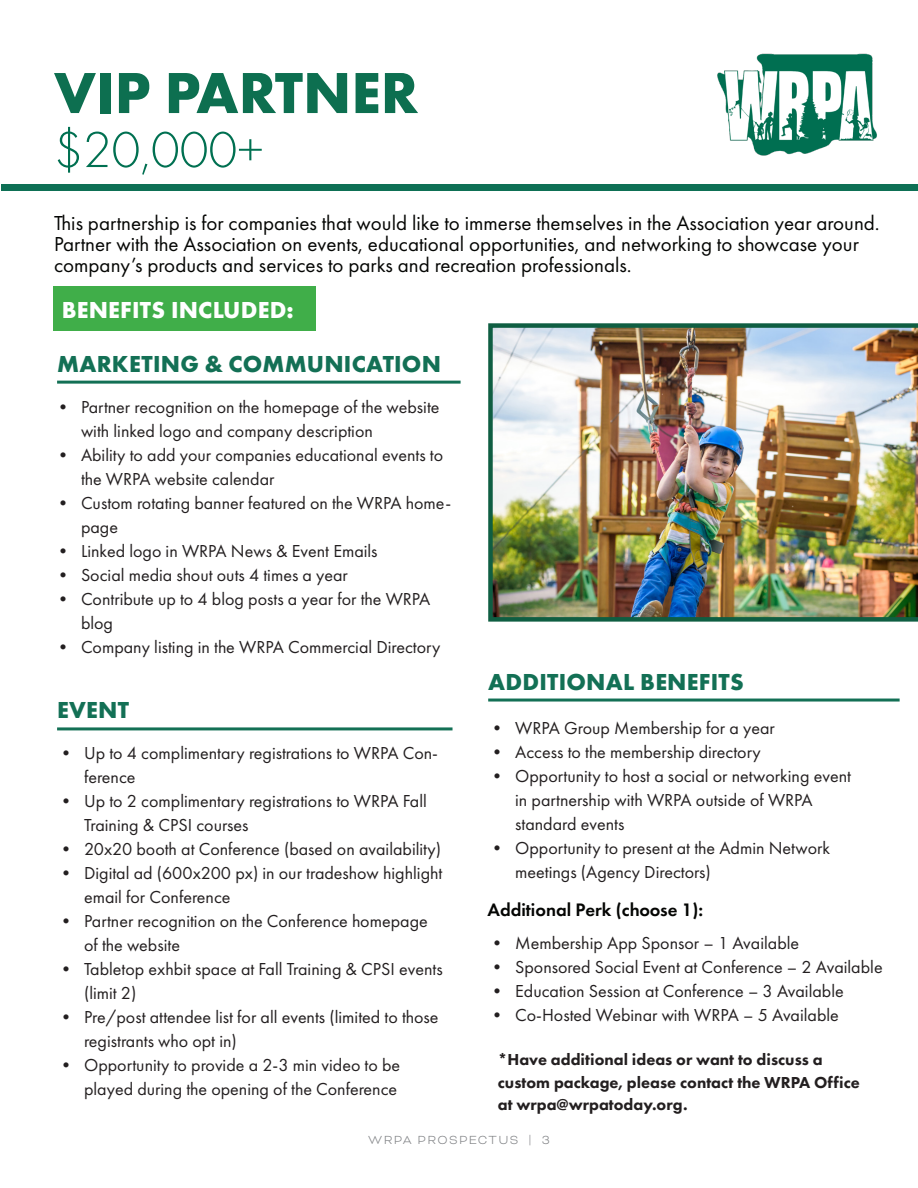
<style>
.page{position:relative;width:918px;height:1188px;background:#fff}
.page>*{position:absolute;margin:0;border:0;box-sizing:border-box;transform-origin:0 0}
.t1{font:700 60px "Futura PT";color:#0d6f50}
.t2{font:300 52.5px "Futura PT";color:#007051}
.t3{font:700 24px "Futura PT";letter-spacing:.01em;color:#137055}
.Body{font:700 24px "Futura PT";letter-spacing:.01em;color:#fff}
.t4{font:21px/21px "Futura PT";color:#040503}
.t5{font:600 18.75px "Futura PT";color:#040503}
.t6{font:18px/24px "Futura PT";color:#231f20}
.t7{font:800 16.5px "Futura PT";color:#231f20}
.t8{font:300 13.5px "Bicyclette";letter-spacing:.1em;color:#808285}
.s1{font-weight:500}
</style>
<div class="page">
<div style="left:53px;top:286px;width:263px;height:45px;background:#40ae49"></div>
<hr style="left:57px;top:381px;width:404px;height:3px;background:#137055">
<div style="left:2px;top:184px;width:916px;height:6px;background:#0e7055"></div>
<img style="left:717px;top:53px;width:160px;height:103px">
<hr style="left:57px;top:727px;width:396px;height:3px;background:#137055">
<hr style="left:488px;top:699px;width:412px;height:3px;background:#137055">
<img style="left:488px;top:323px;width:430px;height:299px">
<p class="t1" style="left:54px;top:54px;width:366px">VIP PARTNER</p>
<p class="t2" style="left:54px;top:120px;width:211px">$20,000+</p>
<p class="t4" style="left:54px;top:213px;width:827px">This partnership is for companies that would like to immerse themselves in the Association year around.<br>Partner with the Association on events, educational opportunities, and networking to showcase your company’s products and services to parks and recreation professionals.</p>
<p class="Body" style="left:62px;top:295px;width:234px">BENEFITS INCLUDED:</p>
<p class="t3" style="left:57px;top:348px;width:385px">MARKETING &amp; COMMUNICATION</p>
<p class="t6" style="left:81px;top:395px;width:360px;text-indent:-27px"><span class="s1">•</span> Partner recognition on the homepage of the website with linked logo and company description</p>
<p class="t6" style="left:81px;top:443px;width:364px;text-indent:-27px"><span class="s1">•</span> Ability to add your companies educational events to the WRPA website calendar</p>
<p class="t6" style="left:81px;top:491px;width:372px;text-indent:-27px"><span class="s1">•</span> Custom rotating banner featured on the WRPA home&shy;page</p>
<p class="t6" style="left:54px;top:539px;width:325px"><span class="s1">•</span> Linked logo in WRPA News &amp; Event Emails</p>
<p class="t6" style="left:54px;top:563px;width:295px"><span class="s1">•</span> Social media shout outs 4 times a year</p>
<p class="t6" style="left:81px;top:587px;width:351px;text-indent:-27px"><span class="s1">•</span> Contribute up to 4 blog posts a year for the WRPA blog</p>
<p class="t6" style="left:54px;top:635px;width:388px"><span class="s1">•</span> Company listing in the WRPA Commercial Directory</p>
<p class="t3" style="left:57px;top:695px;width:73px">EVENT</p>
<p class="t6" style="left:84px;top:741px;width:355px;text-indent:-27px"><span class="s1">•</span> Up to 4 complimentary registrations to WRPA Con&shy;ference</p>
<p class="t6" style="left:84px;top:789px;width:344px;text-indent:-27px"><span class="s1">•</span> Up to 2 complimentary registrations to WRPA Fall<br>Training &amp; CPSI courses</p>
<p class="t6" style="left:57px;top:837px;width:386px"><span class="s1">•</span> 20x20 booth at Conference (based on availability)</p>
<p class="t6" style="left:84px;top:861px;width:360px;text-indent:-27px"><span class="s1">•</span> Digital ad (600x200 px) in our tradeshow highlight email for Conference</p>
<p class="t6" style="left:84px;top:909px;width:345px;text-indent:-27px"><span class="s1">•</span> Partner recognition on the Conference homepage of the website</p>
<p class="t6" style="left:84px;top:957px;width:360px;text-indent:-27px"><span class="s1">•</span> Tabletop exhbit space at Fall Training &amp; CPSI events (limit 2)</p>
<p class="t6" style="left:84px;top:1005px;width:356px;text-indent:-27px"><span class="s1">•</span> Pre/post attendee list for all events (limited to those registrants who opt in)</p>
<p class="t6" style="left:57px;top:1053px;width:345px;text-align:right"><span class="s1">•</span> Opportunity to provide a 2-3 min video to be played during the opening of the Conference</p>
<p class="t3" style="left:488px;top:666px;width:257px">ADDITIONAL BENEFITS</p>
<p class="t6" style="left:488px;top:716px;width:288px"><span class="s1">•</span> WRPA Group Membership for a year</p>
<p class="t6" style="left:488px;top:740px;width:274px"><span class="s1">•</span> Access to the membership directory</p>
<p class="t6" style="left:515px;top:764px;width:337px;text-indent:-27px"><span class="s1">•</span> Opportunity to host a social or networking event in partnership with WRPA outside of WRPA standard events</p>
<p class="t6" style="left:515px;top:836px;width:317px;text-indent:-27px"><span class="s1">•</span> Opportunity to present at the Admin Network meetings (Agency Directors)</p>
<p class="t5" style="left:487px;top:898px;width:217px">Additional Perk (choose 1):</p>
<p class="t6" style="left:488px;top:931px;width:313px"><span class="s1">•</span> Membership App Sponsor – 1 Available</p>
<p class="t6" style="left:488px;top:955px;width:396px"><span class="s1">•</span> Sponsored Social Event at Conference – 2 Available</p>
<p class="t6" style="left:488px;top:979px;width:357px"><span class="s1">•</span> Education Session at Conference – 3 Available</p>
<p class="t6" style="left:488px;top:1003px;width:352px"><span class="s1">•</span> Co-Hosted Webinar with WRPA – 5 Available</p>
<p class="t7" style="left:498px;top:1050px;width:326px">*Have additional ideas or want to discuss a</p>
<p class="t7" style="left:498px;top:1072px;width:364px">custom package, please contact the WRPA Office</p>
<p class="t7" style="left:498px;top:1095px;width:191px">at wrpa@wrpatoday.org.</p>
<p class="t8" style="left:368px;top:1132px;width:183px">WRPA PROSPECTUS | 3</p>
</div>
